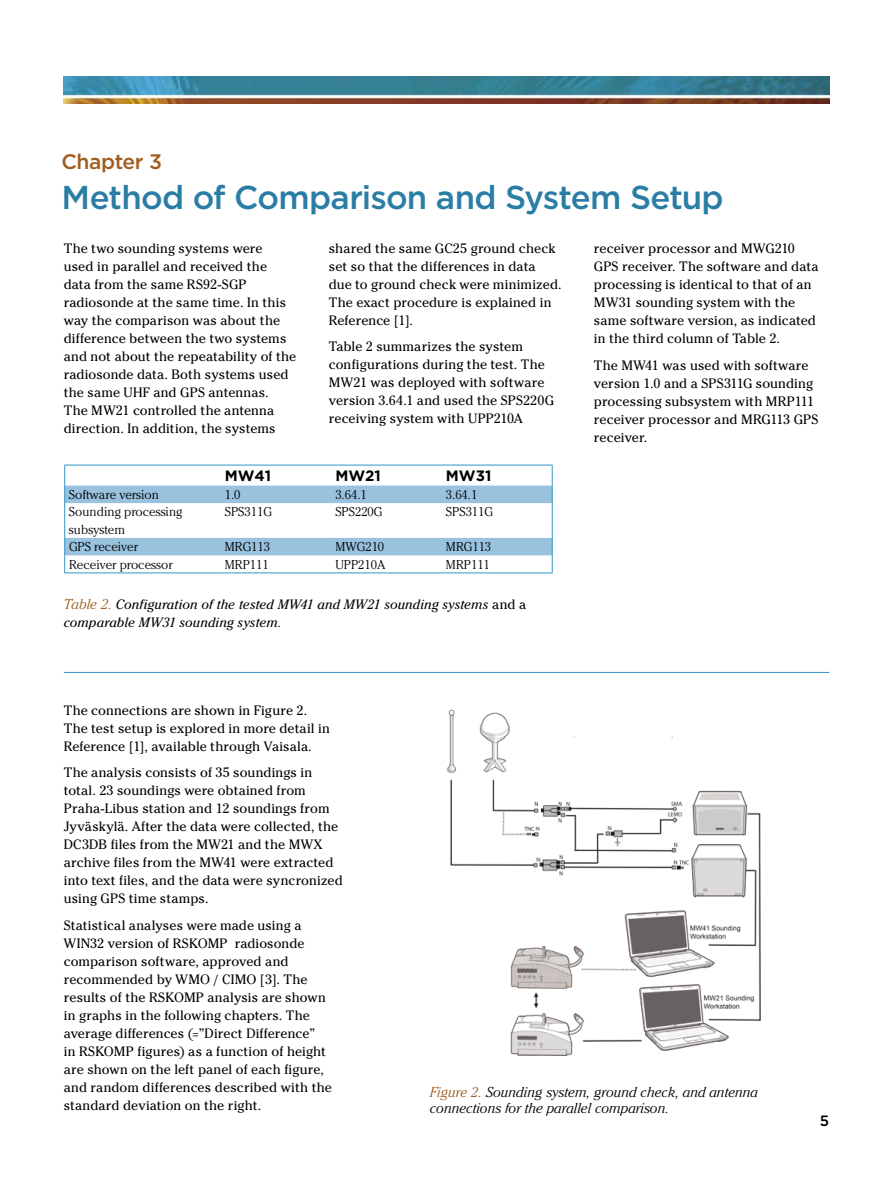
<style>
.page{position:relative;width:893px;height:1191px;background:#fff}
.page>*{position:absolute;margin:0;border:0;box-sizing:border-box;transform-origin:0 0}
.t1{font:500 33px "Gotham";letter-spacing:-.025em;color:#2a7da5}
.t2{font:500 21px "Gotham";letter-spacing:-.02em;color:#a15c1f}
.t3{font:700 15px "Gotham";color:#000}
.t4{font:500 15px "Gotham";color:#000}
.t5{font:italic 300 14.25px/15.8px "Cheltenham Std";color:#000}
.t6{font:13.5px/18px "Cheltenham Std";letter-spacing:.005em;color:#000}
.t7{font:italic 13.5px/18px "Cheltenham Std";letter-spacing:.005em;color:#000}
.t8{font:300 12.75px/17.2px "Cheltenham Std";color:#000}
.s1{font-weight:300;font-size:14.25px;color:#a15c1f}
.s2{font-style:normal}
.s3{color:#a15c1f}
</style>
<div class="page">
<img style="left:64px;top:77px;width:765px;height:27px">
<svg style="left:64px;top:465px;width:489px;height:107px"></svg>
<hr style="left:64px;top:572px;width:157px;height:1px;background:#3295c6">
<hr style="left:221px;top:572px;width:110px;height:1px;background:#3295c6">
<hr style="left:331px;top:572px;width:111px;height:1px;background:#3295c6">
<hr style="left:442px;top:572px;width:111px;height:1px;background:#3295c6">
<hr style="left:64px;top:672px;width:765px;height:1px;background:#3295c6">
<img style="left:447px;top:709px;width:314px;height:346px">
<h2 class="t2" style="left:62px;top:147px;width:102px">Chapter 3</h2>
<h1 class="t1" style="left:62px;top:175px;width:664px">Method of Comparison and System Setup</h1>
<p class="t6" style="left:64px;top:239px;width:234px">The two sounding systems were<br>used in parallel and received the data from the same RS92-SGP radiosonde at the same time. In this way the comparison was about the difference between the two systems and not about the repeatability of the radiosonde data. Both systems used the same UHF and GPS antennas.<br>The MW21 controlled the antenna direction. In addition, the systems</p>
<p class="t6" style="left:329px;top:239px;width:234px">shared the same GC25 ground check set so that the differences in data due to ground check were minimized.<br>The exact procedure is explained in<br>Reference [1].</p>
<p class="t6" style="left:329px;top:338px;width:227px">Table 2 summarizes the system configurations during the test. The<br>MW21 was deployed with software version 3.64.1 and used the SPS220G receiving system with UPP210A</p>
<p class="t3" style="left:225px;top:466px;width:48px">MW41</p>
<p class="t3" style="left:335px;top:466px;width:47px">MW21</p>
<p class="t3" style="left:446px;top:466px;width:47px">MW31</p>
<p class="t8" style="left:69px;top:486px;width:91px">Software version</p>
<p class="t8" style="left:225px;top:486px;width:17px">1.0</p>
<p class="t8" style="left:335px;top:486px;width:33px">3.64.1</p>
<p class="t8" style="left:446px;top:486px;width:33px">3.64.1</p>
<p class="t8" style="left:69px;top:503px;width:115px">Sounding processing subsystem</p>
<p class="t8" style="left:225px;top:503px;width:49px">SPS311G</p>
<p class="t8" style="left:335px;top:503px;width:49px">SPS220G</p>
<p class="t8" style="left:446px;top:503px;width:49px">SPS311G</p>
<p class="t8" style="left:69px;top:538px;width:71px">GPS receiver</p>
<p class="t8" style="left:225px;top:538px;width:47px">MRG113</p>
<p class="t8" style="left:335px;top:538px;width:50px">MWG210</p>
<p class="t8" style="left:446px;top:538px;width:47px">MRG113</p>
<p class="t8" style="left:69px;top:555px;width:105px">Receiver processor</p>
<p class="t8" style="left:225px;top:555px;width:45px">MRP111</p>
<p class="t8" style="left:335px;top:555px;width:51px">UPP210A</p>
<p class="t8" style="left:446px;top:555px;width:45px">MRP111</p>
<p class="t7" style="left:64px;top:595px;width:464px"><span class="s1">Table 2.</span> Configuration of the tested MW41 and MW21 sounding systems <span class="s2">and a </span>comparable MW31 sounding system.</p>
<p class="t6" style="left:594px;top:239px;width:226px">receiver processor and MWG210<br>GPS receiver. The software and data processing is identical to that of an MW31 sounding system with the same software version, as indicated in the third column of Table 2.</p>
<p class="t6" style="left:594px;top:356px;width:226px">The MW41 was used with software version 1.0 and a SPS311G sounding processing subsystem with MRP111 receiver processor and MRG113 GPS receiver.</p>
<p class="t6" style="left:64px;top:701px;width:268px">The connections are shown in Figure 2.<br>The test setup is explored in more detail in<br>Reference [1], available through Vaisala.</p>
<p class="t6" style="left:64px;top:764px;width:281px">The analysis consists of 35 soundings in total. 23 soundings were obtained from Praha-Libus station and 12 soundings from Jyväskylä. After the data were collected, the DC3DB files from the MW21 and the MWX archive files from the MW41 were extracted into text files, and the data were syncronized using GPS time stamps.</p>
<p class="t6" style="left:64px;top:916px;width:270px">Statistical analyses were made using a WIN32 version of RSKOMP radiosonde comparison software, approved and recommended by WMO / CIMO [3]. The results of the RSKOMP analysis are shown in graphs in the following chapters. The average differences (=”Direct Difference”<br>in RSKOMP figures) as a function of height are shown on the left panel of each figure, and random differences described with the standard deviation on the right.</p>
<p class="t5" style="left:430px;top:1084px;width:330px"><span class="s3">Figure 2.</span> Sounding system, ground check, and antenna connections for the parallel comparison.</p>
<p class="t4" style="left:820px;top:1111px;width:11px">5</p>
</div>
